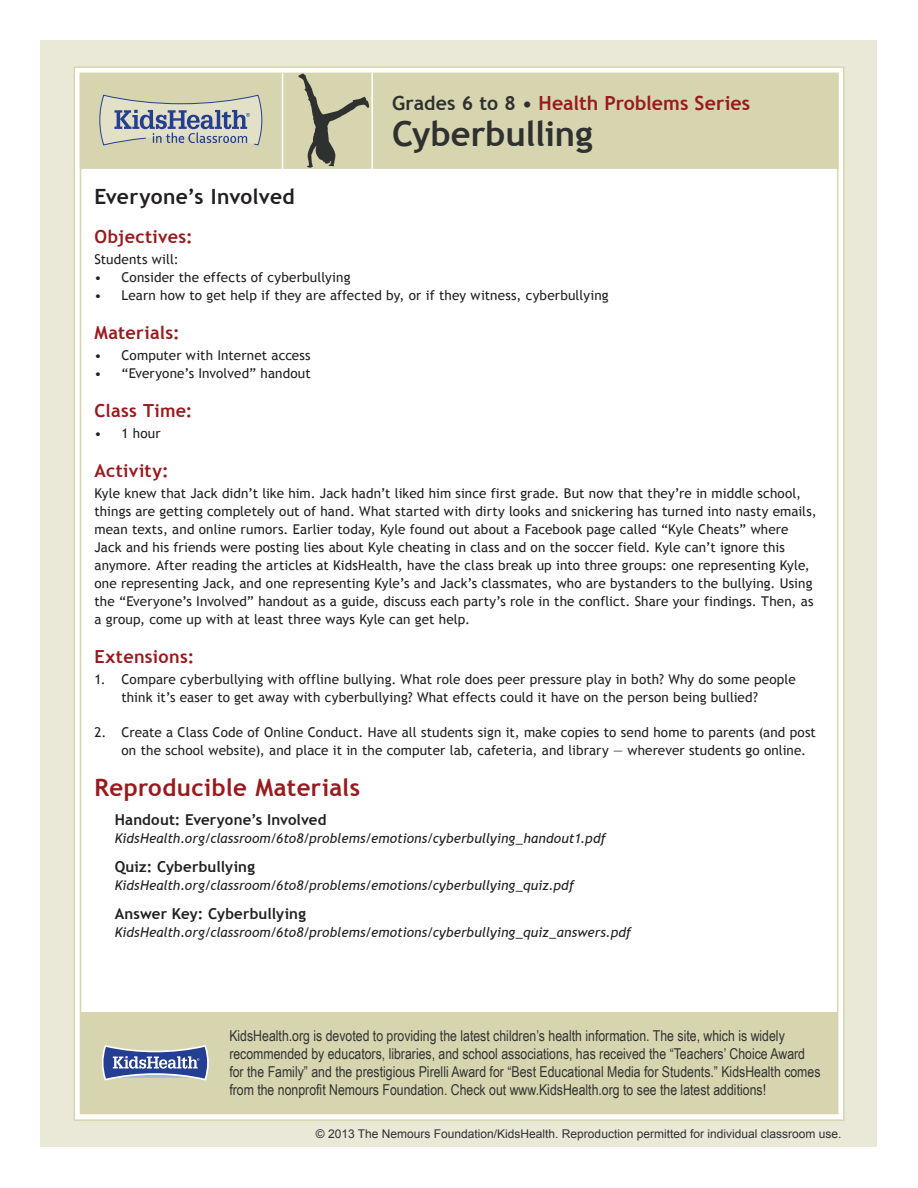
<style>
.page{position:relative;width:918px;height:1188px;background:#fff}
.page>*{position:absolute;margin:0;border:0;box-sizing:border-box;transform-origin:0 0}
.Lesson_Header{font:700 34.5px "Trebuchet MS";letter-spacing:-.005em;color:#2f3130}
.t1{font:700 24px "Trebuchet MS";letter-spacing:.015em;color:#991a1e}
.t2{font:700 21px "Trebuchet MS";letter-spacing:.01em;color:#231f20}
.Lesson_Header-2{font:700 19.5px "Trebuchet MS";color:#991a1e}
.t3{font:700 18px "Trebuchet MS";letter-spacing:.02em;color:#991a1e}
.t4{font:15px/18px "Arial Narrow";color:#323333}
.Article_List{font:700 15px "Trebuchet MS";letter-spacing:.01em;color:#231f20}
.Basic_Numbered_List{font:13.5px/18px "Trebuchet MS";letter-spacing:.005em;color:#231f20}
.Article_List-2{font:italic 13.5px "Trebuchet MS";letter-spacing:.005em;color:#231f20}
.Basic_Bulleted_List{font:13.5px "Trebuchet MS";letter-spacing:.01em;color:#231f20}
.t5{font:12px "Arial";color:#2f3130}
.s1{color:#2f3130}
</style>
<div class="page">
<div style="left:40px;top:40px;width:838px;height:1108px;background:#eae9d8"></div>
<div style="left:74px;top:67px;width:770px;height:1053px;background:#fff"></div>
<div style="left:81px;top:1013px;width:757px;height:100px;background:#d6d5b0"></div>
<svg style="left:102px;top:1045px;width:107px;height:36px"></svg>
<div style="left:81px;top:74px;width:757px;height:94px;background:#d6d5b0"></div>
<div style="left:80px;top:73px;width:759px;height:96px;border:2px solid #d6d5b0"></div>
<svg style="left:99px;top:94px;width:164px;height:52px"></svg>
<hr style="left:371px;top:73px;width:2px;height:96px;background:#fff">
<hr style="left:282px;top:73px;width:1px;height:96px;background:#fff">
<svg style="left:298px;top:74px;width:71px;height:94px"></svg>
<p class="Lesson_Header-2" style="left:392px;top:91px;width:360px"><span class="s1">Grades 6 to 8 •</span> Health Problems Series</p>
<p class="Lesson_Header" style="left:392px;top:112px;width:202px">Cyberbulling</p>
<p class="t2" style="left:94px;top:184px;width:202px">Everyone’s Involved</p>
<p class="t3" style="left:94px;top:226px;width:100px">Objectives:</p>
<p class="Basic_Numbered_List" style="left:94px;top:251px;width:86px">Students will:</p>
<p class="Basic_Bulleted_List" style="left:94px;top:270px;width:257px">• Consider the effects of cyberbullying</p>
<p class="Basic_Bulleted_List" style="left:94px;top:288px;width:516px">• Learn how to get help if they are affected by, or if they witness, cyberbullying</p>
<p class="t3" style="left:94px;top:322px;width:87px">Materials:</p>
<p class="Basic_Bulleted_List" style="left:94px;top:348px;width:218px">• Computer with Internet access</p>
<p class="Basic_Bulleted_List" style="left:94px;top:366px;width:218px">• “Everyone’s Involved” handout</p>
<p class="t3" style="left:94px;top:400px;width:100px">Class Time:</p>
<p class="Basic_Bulleted_List" style="left:94px;top:426px;width:68px">• 1 hour</p>
<p class="t3" style="left:94px;top:460px;width:76px">Activity:</p>
<p class="Basic_Numbered_List" style="left:94px;top:485px;width:724px">Kyle knew that Jack didn’t like him. Jack hadn’t liked him since first grade. But now that they’re in middle school, things are getting completely out of hand. What started with dirty looks and snickering has turned into nasty emails, mean texts, and online rumors. Earlier today, Kyle found out about a Facebook page called “Kyle Cheats” where Jack and his friends were posting lies about Kyle cheating in class and on the soccer field. Kyle can’t ignore this anymore. After reading the articles at KidsHealth, have the class break up into three groups: one representing Kyle, one representing Jack, and one representing Kyle’s and Jack’s classmates, who are bystanders to the bullying. Using the “Everyone’s Involved” handout as a guide, discuss each party’s role in the conflict. Share your findings. Then, as a group, come up with at least three ways Kyle can get help.</p>
<p class="t3" style="left:94px;top:646px;width:101px">Extensions:</p>
<p class="Basic_Numbered_List" style="left:122px;top:671px;width:676px;text-indent:-27px">1. Compare cyberbullying with offline bullying. What role does peer pressure play in both? Why do some people think it’s easer to get away with cyberbullying? What effects could it have on the person being bullied?</p>
<p class="Basic_Numbered_List" style="left:122px;top:723px;width:696px;text-indent:-27px">2. Create a Class Code of Online Conduct. Have all students sign it, make copies to send home to parents (and post on the school website), and place it in the computer lab, cafeteria, and library ― wherever students go online.</p>
<p class="t1" style="left:94px;top:773px;width:267px">Reproducible Materials</p>
<p class="Article_List" style="left:115px;top:810px;width:213px">Handout: Everyone’s Involved</p>
<p class="Article_List-2" style="left:115px;top:830px;width:493px">KidsHealth.org/classroom/6to8/problems/emotions/cyberbullying_handout1.pdf</p>
<p class="Article_List" style="left:115px;top:857px;width:142px">Quiz: Cyberbullying</p>
<p class="Article_List-2" style="left:115px;top:877px;width:461px">KidsHealth.org/classroom/6to8/problems/emotions/cyberbullying_quiz.pdf</p>
<p class="Article_List" style="left:115px;top:904px;width:193px">Answer Key: Cyberbullying</p>
<p class="Article_List-2" style="left:115px;top:924px;width:518px">KidsHealth.org/classroom/6to8/problems/emotions/cyberbullying_quiz_answers.pdf</p>
<p class="t4" style="left:229px;top:1026px;width:593px">KidsHealth.org is devoted to providing the latest children’s health information. The site, which is widely recommended by educators, libraries, and school associations, has received the “Teachers’ Choice Award for the Family” and the prestigious Pirelli Award for “Best Educational Media for Students.” KidsHealth comes from the nonprofit Nemours Foundation. Check out www.KidsHealth.org to see the latest additions!</p>
<p class="t5" style="left:316px;top:1126px;width:527px">© 2013 The Nemours Foundation/KidsHealth. Reproduction permitted for individual classroom use.</p>
</div>
